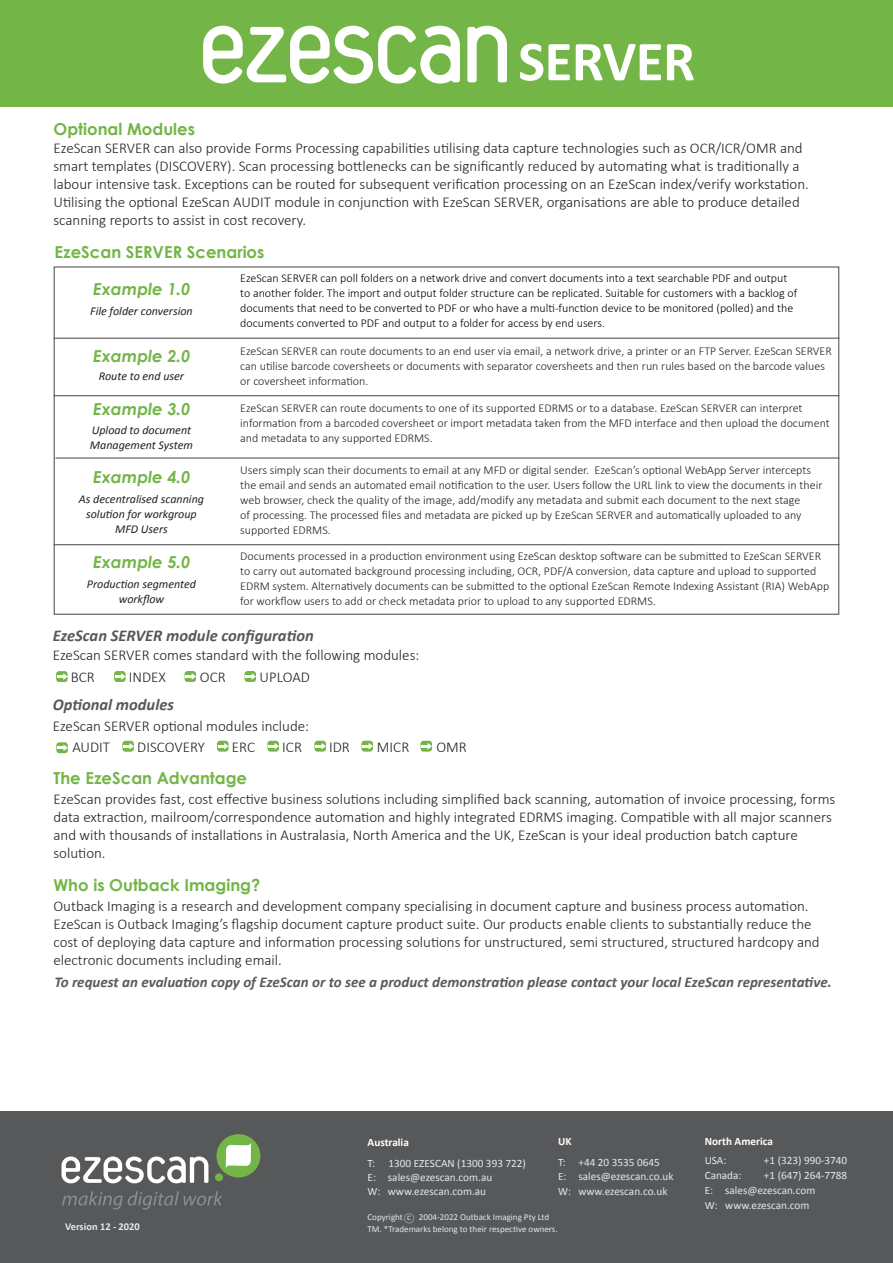
<style>
.page{position:relative;width:893px;height:1263px;background:#fff}
.page>*{position:absolute;margin:0;border:0;box-sizing:border-box;transform-origin:0 0}
.t1{font:120px "Platelet";letter-spacing:-.1em;color:#fff}
.t2{font:700 57px "Calibri";letter-spacing:-.01em;color:#fff}
.t3{font:700 16.5px "Century Gothic";color:#73b546}
.t4{font:italic 700 16.5px "Century Gothic";color:#73b546}
.t5{font:italic 700 16.5px "Calibri";color:#57585a}
.t6{font:300 15px/18px "Calibri";color:#231f20}
.t7{font:italic 700 15px "Calibri";color:#5a5a5d}
.t8{font:300 12px/15px "Calibri";color:#231f20}
.t9{font:300 12px/15px "Calibri";color:#000}
.t10{font:italic 12px "Calibri";color:#231f20}
.t11{font:11.25px/14.2px "Calibri";color:#e6e7e9}
.t12{font:700 11.25px "Calibri";color:#fff}
.t13{font:700 10.5px "Calibri";color:#e6e7e9}
.t14{font:9px "Calibri";color:#e6e7e9}
.s1{color:#231f20}
</style>
<div class="page">
<div style="left:0;top:0;width:893px;height:107px;background:#73b546"></div>
<hr style="left:53px;top:338px;width:786px;height:1px;background:#57585a">
<hr style="left:53px;top:395px;width:786px;height:1px;background:#57585a">
<hr style="left:53px;top:544px;width:786px;height:1px;background:#57585a">
<hr style="left:56px;top:457px;width:783px;height:2px;background:#57585a">
<div style="left:56px;top:671px;width:12px;height:11px;background:#73b546;border-radius:3px"></div>
<svg style="left:57px;top:673px;width:11px;height:7px"></svg>
<div style="left:114px;top:671px;width:12px;height:11px;background:#73b546;border-radius:3px"></div>
<svg style="left:115px;top:673px;width:11px;height:7px"></svg>
<div style="left:185px;top:671px;width:11px;height:11px;background:#73b546;border-radius:3px"></div>
<svg style="left:185px;top:673px;width:11px;height:7px"></svg>
<div style="left:245px;top:671px;width:11px;height:11px;background:#73b546;border-radius:3px"></div>
<svg style="left:245px;top:673px;width:11px;height:7px"></svg>
<div style="left:56px;top:742px;width:12px;height:11px;background:#73b546;border-radius:3px"></div>
<svg style="left:57px;top:744px;width:11px;height:7px"></svg>
<div style="left:122px;top:741px;width:12px;height:11px;background:#73b546;border-radius:3px"></div>
<svg style="left:123px;top:743px;width:11px;height:7px"></svg>
<div style="left:217px;top:741px;width:12px;height:11px;background:#73b546;border-radius:3px"></div>
<svg style="left:218px;top:743px;width:11px;height:6px"></svg>
<div style="left:267px;top:741px;width:12px;height:11px;background:#73b546;border-radius:3px"></div>
<svg style="left:268px;top:743px;width:11px;height:6px"></svg>
<div style="left:314px;top:741px;width:12px;height:11px;background:#73b546;border-radius:3px"></div>
<svg style="left:315px;top:743px;width:11px;height:6px"></svg>
<div style="left:361px;top:741px;width:12px;height:11px;background:#73b546;border-radius:3px"></div>
<svg style="left:362px;top:743px;width:11px;height:6px"></svg>
<div style="left:421px;top:741px;width:11px;height:11px;background:#73b546;border-radius:3px"></div>
<svg style="left:421px;top:743px;width:11px;height:6px"></svg>
<div style="left:0;top:1111px;width:893px;height:152px;background:#57585a"></div>
<svg style="left:61px;top:1156px;width:147px;height:27px"></svg>
<div style="left:216px;top:1134px;width:44px;height:43px;background:#73b546;border-radius:50%"></div>
<div style="left:215px;top:1173px;width:8px;height:8px;background:#73b546;border-radius:50%"></div>
<svg style="left:226px;top:1143px;width:25px;height:25px"></svg>
<svg style="left:62px;top:1191px;width:160px;height:18px"></svg>
<div style="left:404px;top:1213px;width:10px;height:10px;border:1px solid #939598;border-radius:50%"></div>
<p class="t1" style="left:195px;top:-1px;width:321px">ezescan</p>
<p class="t2" style="left:518px;top:21px;width:178px">SERVER</p>
<p class="t3" style="left:53px;top:118px;width:143px">Optional Modules</p>
<p class="t6" style="left:53px;top:138px;width:757px">EzeScan SERVER can also provide Forms Processing capabilities utilising data capture technologies such as OCR/ICR/OMR and smart templates (DISCOVERY). Scan processing bottlenecks can be significantly reduced by automating what is traditionally a labour intensive task. Exceptions can be routed for subsequent verification processing on an EzeScan index/verify workstation.<br>Utilising the optional EzeScan AUDIT module in conjunction with EzeScan SERVER, organisations are able to produce detailed scanning reports to assist in cost recovery.</p>
<p class="t3" style="left:55px;top:241px;width:211px">EzeScan SERVER Scenarios</p>
<p class="t4" style="left:93px;top:278px;width:99px">Example 1.0</p>
<p class="t9" style="left:240px;top:271px;width:559px">EzeScan SERVER can poll folders on a network drive and convert documents into a text searchable PDF and output to another folder. The import and output folder structure can be replicated. Suitable for customers with a backlog of documents that need to be converted to PDF or who have a multi-function device to be monitored (polled) and the documents converted to PDF and output to a folder for access by end users<span class="s1">.</span></p>
<p class="t8" style="left:240px;top:343px;width:593px">EzeScan SERVER can route documents to an end user via email, a network drive, a printer or an FTP Server. EzeScan SERVER can utilise barcode coversheets or documents with separator coversheets and then run rules based on the barcode values or coversheet information.</p>
<p class="t8" style="left:240px;top:400px;width:591px">EzeScan SERVER can route documents to one of its supported EDRMS or to a database. EzeScan SERVER can interpret information from a barcoded coversheet or import metadata taken from the MFD interface and then upload the document and metadata to any supported EDRMS.</p>
<p class="t10" style="left:90px;top:303px;width:104px">File folder conversion</p>
<p class="t4" style="left:93px;top:345px;width:99px">Example 2.0</p>
<p class="t4" style="left:93px;top:399px;width:99px">Example 3.0</p>
<p class="t10" style="left:99px;top:369px;width:87px">Route to end user</p>
<p class="t10" style="left:92px;top:422px;width:101px">Upload to document</p>
<p class="t10" style="left:90px;top:437px;width:104px">Management System</p>
<p class="t4" style="left:93px;top:467px;width:99px">Example 4.0</p>
<p class="t10" style="left:79px;top:492px;width:127px">As decentralised scanning</p>
<p class="t10" style="left:86px;top:507px;width:112px">solution for workgroup</p>
<p class="t10" style="left:115px;top:522px;width:54px">MFD Users</p>
<p class="t4" style="left:93px;top:552px;width:99px">Example 5.0</p>
<p class="t10" style="left:87px;top:577px;width:111px">Production segmented</p>
<p class="t10" style="left:119px;top:592px;width:47px">workflow</p>
<p class="t8" style="left:240px;top:462px;width:584px">Users simply scan their documents to email at any MFD or digital sender. EzeScan’s optional WebApp Server intercepts the email and sends an automated email notification to the user. Users follow the URL link to view the documents in their web browser, check the quality of the image, add/modify any metadata and submit each document to the next stage<br>of processing. The processed files and metadata are picked up by EzeScan SERVER and automatically uploaded to any supported EDRMS.</p>
<p class="t8" style="left:240px;top:548px;width:591px">Documents processed in a production environment using EzeScan desktop software can be submitted to EzeScan SERVER to carry out automated background processing including, OCR, PDF/A conversion, data capture and upload to supported EDRM system. Alternatively documents can be submitted to the optional EzeScan Remote Indexing Assistant (RIA) WebApp for workflow users to add or check metadata prior to upload to any supported EDRMS.</p>
<p class="t5" style="left:53px;top:623px;width:262px">EzeScan SERVER module configuration</p>
<p class="t6" style="left:53px;top:646px;width:368px">EzeScan SERVER comes standard with the following modules:</p>
<p class="t6" style="left:71px;top:668px;width:26px">BCR</p>
<p class="t6" style="left:129px;top:668px;width:39px">INDEX</p>
<p class="t6" style="left:200px;top:668px;width:27px">OCR</p>
<p class="t6" style="left:260px;top:668px;width:52px">UPLOAD</p>
<p class="t5" style="left:53px;top:693px;width:123px">Optional modules</p>
<p class="t6" style="left:72px;top:738px;width:39px">AUDIT</p>
<p class="t6" style="left:137px;top:738px;width:69px">DISCOVERY</p>
<p class="t6" style="left:232px;top:738px;width:25px">ERC</p>
<p class="t6" style="left:282px;top:738px;width:21px">ICR</p>
<p class="t6" style="left:329px;top:738px;width:22px">IDR</p>
<p class="t6" style="left:377px;top:738px;width:34px">MICR</p>
<p class="t6" style="left:436px;top:738px;width:32px">OMR</p>
<p class="t6" style="left:53px;top:717px;width:258px">EzeScan SERVER optional modules include:</p>
<p class="t3" style="left:53px;top:768px;width:195px">The EzeScan Advantage</p>
<p class="t6" style="left:53px;top:790px;width:783px">EzeScan provides fast, cost effective business solutions including simplified back scanning, automation of invoice processing, forms data extraction, mailroom/correspondence automation and highly integrated EDRMS imaging. Compatible with all major scanners and with thousands of installations in Australasia, North America and the UK, EzeScan is your ideal production batch capture solution.</p>
<p class="t3" style="left:53px;top:874px;width:208px">Who is Outback Imaging?</p>
<p class="t6" style="left:53px;top:897px;width:768px">Outback Imaging is a research and development company specialising in document capture and business process automation.<br>EzeScan is Outback Imaging’s flagship document capture product suite. Our products enable clients to substantially reduce the cost of deploying data capture and information processing solutions for unstructured, semi structured, structured hardcopy and electronic documents including email.</p>
<p class="t7" style="left:54px;top:971px;width:779px">To request an evaluation copy of EzeScan or to see a product demonstration please contact your local EzeScan representative.</p>
<p class="t12" style="left:558px;top:1133px;width:15px">UK</p>
<p class="t11" style="left:558px;top:1155px;width:117px">T: +44 20 3535 0645<br>E: sales@ezescan.co.uk<br>W: www.ezescan.co.uk</p>
<p class="t12" style="left:368px;top:1134px;width:43px">Australia</p>
<p class="t11" style="left:368px;top:1155px;width:160px">T: 1300 EZESCAN (1300 393 722)<br>E: sales@ezescan.com.au<br>W: www.ezescan.com.au</p>
<p class="t14" style="left:368px;top:1212px;width:183px">Copyright c 2004-2022 Outback Imaging Pty Ltd</p>
<p class="t13" style="left:65px;top:1219px;width:76px">Version 12 - 2020</p>
<p class="t14" style="left:368px;top:1224px;width:192px">TM. *Trademarks belong to their respective owners.</p>
<p class="t12" style="left:705px;top:1133px;width:70px">North America</p>
<p class="t11" style="left:705px;top:1153px;width:23px">USA:</p>
<p class="t11" style="left:764px;top:1153px;width:85px">+1 (323) 990-3740</p>
<p class="t11" style="left:705px;top:1168px;width:38px">Canada:</p>
<p class="t11" style="left:705px;top:1167px;width:144px;line-height:15px;text-indent:59px">+1 (647) 264-7788<br>E: sales@ezescan.com<br>W: www.ezescan.com</p>
</div>
